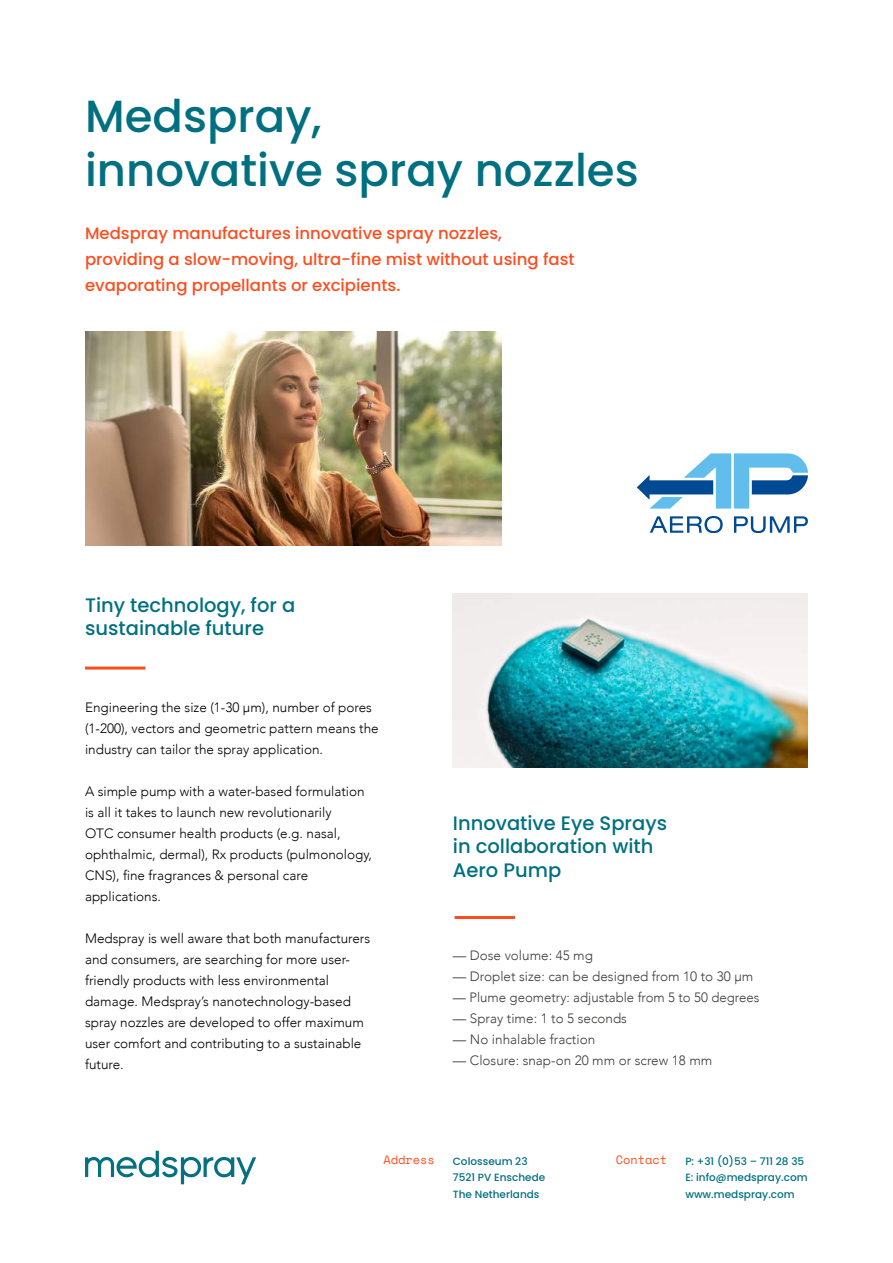
<style>
.page{position:relative;width:893px;height:1263px;background:#fff}
.page>*{position:absolute;margin:0;border:0;box-sizing:border-box;transform-origin:0 0}
.t1{font:500 45px/54px "Poppins";color:#007080}
.t2{font:500 19.5px/23.4px "Poppins";color:#007080}
.t3{font:500 16.5px/25.8px "Poppins";color:#fc4d1f}
.t4{font:300 13.5px/21px "Avenir";color:#000}
.t5{font:300 13.5px "Avenir";color:#3c3c3b}
.t6{font:12px "Space Mono";color:#fc4d1f}
.t7{font:500 10.5px/16.5px "Poppins";color:#007080}
.t8{font:500 10.5px/16.5px "Poppins";color:#006e80}
</style>
<div class="page">
<img style="left:85px;top:332px;width:416px;height:214px">
<img style="left:453px;top:593px;width:355px;height:174px">
<hr style="left:455px;top:916px;width:60px;height:3px;background:#fc4d1f">
<hr style="left:85px;top:666px;width:60px;height:3px;background:#fc4d1f">
<svg style="left:85px;top:1151px;width:171px;height:33px"></svg>
<svg style="left:650px;top:516px;width:73px;height:17px"></svg>
<svg style="left:734px;top:516px;width:74px;height:17px"></svg>
<svg style="left:637px;top:454px;width:171px;height:55px"></svg>
<h1 class="t1" style="left:85px;top:90px;width:555px">Medspray,<br>innovative spray nozzles</h1>
<p class="t3" style="left:85px;top:221px;width:491px">Medspray manufactures innovative spray nozzles, providing a slow-moving, ultra-fine mist without using fast evaporating propellants or excipients.</p>
<h2 class="t2" style="left:85px;top:593px;width:212px">Tiny technology, for a sustainable future</h2>
<p class="t4" style="left:85px;top:697px;width:295px">Engineering the size (1-30 µm), number of pores (1-200), vectors and geometric pattern means the industry can tailor the spray application.</p>
<p class="t4" style="left:85px;top:781px;width:288px">A simple pump with a water-based formulation is all it takes to launch new revolutionarily<br>OTC consumer health products (e.g. nasal, ophthalmic, dermal), Rx products (pulmonology, CNS), fine fragrances &amp; personal care applications.</p>
<p class="t4" style="left:85px;top:928px;width:287px">Medspray is well aware that both manufacturers and consumers, are searching for more user&shy;friendly products with less environmental damage. Medspray’s nanotechnology-based spray nozzles are developed to offer maximum user comfort and contributing to a sustainable future.</p>
<h2 class="t2" style="left:453px;top:811px;width:216px">Innovative Eye Sprays in collaboration with<br>Aero Pump</h2>
<p class="t5" style="left:453px;top:947px;width:142px">— Dose volume: 45 mg</p>
<p class="t5" style="left:453px;top:968px;width:302px">— Droplet size: can be designed from 10 to 30 µm</p>
<p class="t5" style="left:453px;top:989px;width:308px">— Plume geometry: adjustable from 5 to 50 degrees</p>
<p class="t5" style="left:453px;top:1010px;width:176px">— Spray time: 1 to 5 seconds</p>
<p class="t5" style="left:453px;top:1031px;width:144px">— No inhalable fraction</p>
<p class="t5" style="left:453px;top:1052px;width:261px">— Closure: snap-on 20 mm or screw 18 mm</p>
<p class="t8" style="left:453px;top:1152px;width:94px">Colosseum 23<br>7521 PV Enschede<br>The Netherlands</p>
<p class="t7" style="left:685px;top:1152px;width:124px">P: +31 (0)53 – 711 28 35<br>E: info@medspray.com www.medspray.com</p>
<p class="t6" style="left:384px;top:1150px;width:53px">Address</p>
<p class="t6" style="left:616px;top:1150px;width:53px">Contact</p>
</div>
